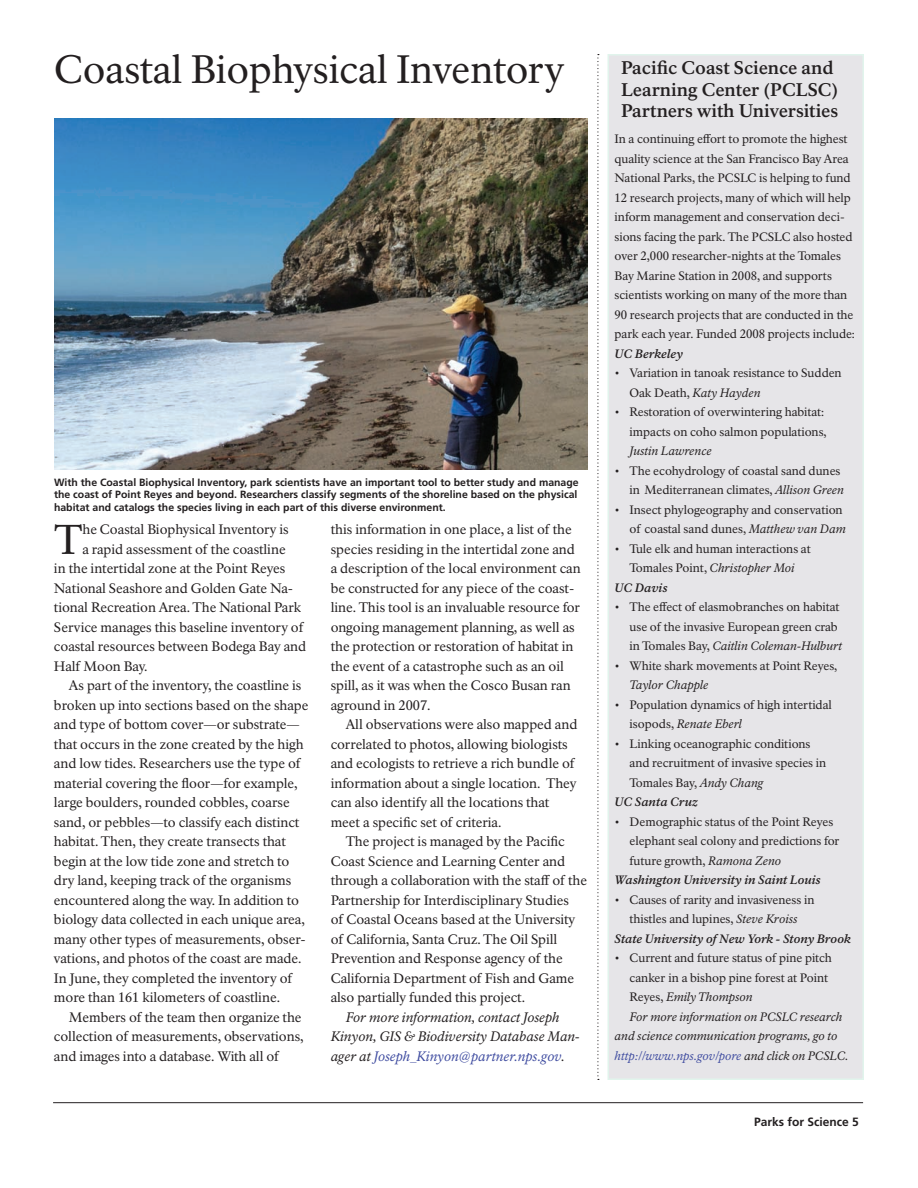
<style>
.page{position:relative;width:918px;height:1188px;background:#fff}
.page>*{position:absolute;margin:0;border:0;box-sizing:border-box;transform-origin:0 0}
.t1{font:40.95px "NPS Rawlinson OT";color:#231f20}
.t2{font:39px "NPS Rawlinson OT";letter-spacing:-.01em;color:#231f20}
.t3{font:700 18px/21.6px "NPS Rawlinson OT";color:#231f20}
.t4{font:13.5px/19.5px "NPS Rawlinson OT";letter-spacing:-.005em;color:#231f20}
.t5{font:italic 13.5px/19.5px "NPS Rawlinson OT";color:#231f20}
.t6{font:12px/19.5px "NPS Rawlinson OT";letter-spacing:-.005em;color:#231f20}
.t7{font:italic 12px "NPS Rawlinson OT";color:#231f20}
.t8{font:italic 700 12px "NPS Rawlinson OT";color:#231f20}
.t9{font:italic 12px "NPS Rawlinson OT";color:#3f4ca0}
.t10{font:700 12px "Frutiger LT Std";color:#231f20}
.t11{font:700 10.5px/12.6px "Frutiger LT Std";color:#231f20;text-align:justify}
.s1{color:#3f4ca0}
.s2{font-style:italic}
.s3{font-style:normal}
.s4{color:#231f20}
</style>
<div class="page">
<hr style="left:53px;top:1102px;width:810px;height:1px;background:#231f20">
<svg style="left:597px;top:54px;width:2px;height:1026px"></svg>
<div style="left:608px;top:54px;width:256px;height:1026px;background:#e6e5e8"></div>
<img style="left:54px;top:118px;width:533px;height:351px">
<h2 class="t2" style="left:54px;top:46px;width:512px">Coastal Biophysical Inventory</h2>
<p class="t11" style="left:54px;top:476px;width:526px">With the Coastal Biophysical Inventory, park scientists have an important tool to better study and manage the coast of Point Reyes and beyond. Researchers classify segments of the shoreline based on the physical habitat and catalogs the species living in each part of this diverse environment.</p>
<h1 class="t1" style="left:54px;top:515px;width:30px">T</h1>
<p class="t4" style="left:82px;top:520px;width:208px">he Coastal Biophysical Inventory is</p>
<p class="t4" style="left:82px;top:540px;width:205px">a rapid assessment of the coastline</p>
<p class="t4" style="left:54px;top:559px;width:233px">in the intertidal zone at the Point Reyes</p>
<p class="t4" style="left:54px;top:579px;width:241px">National Seashore and Golden Gate Na-</p>
<p class="t4" style="left:54px;top:598px;width:249px">tional Recreation Area. The National Park</p>
<p class="t4" style="left:54px;top:618px;width:251px">Service manages this baseline inventory of</p>
<p class="t4" style="left:54px;top:637px;width:254px">coastal resources between Bodega Bay and</p>
<p class="t4" style="left:54px;top:657px;width:95px">Half Moon Bay.</p>
<p class="t4" style="left:69px;top:676px;width:234px">As part of the inventory, the coastline is</p>
<p class="t4" style="left:54px;top:696px;width:256px">broken up into sections based on the shape</p>
<p class="t4" style="left:54px;top:715px;width:247px">and type of bottom cover—or substrate—</p>
<p class="t4" style="left:54px;top:735px;width:251px">that occurs in the zone created by the high</p>
<p class="t4" style="left:54px;top:754px;width:248px">and low tides. Researchers use the type of</p>
<p class="t4" style="left:54px;top:774px;width:245px">material covering the floor—for example,</p>
<p class="t4" style="left:54px;top:793px;width:237px">large boulders, rounded cobbles, coarse</p>
<p class="t4" style="left:54px;top:812px;width:247px">sand, or pebbles—to classify each distinct</p>
<p class="t4" style="left:54px;top:832px;width:233px">habitat. Then, they create transects that</p>
<p class="t4" style="left:54px;top:851px;width:237px">begin at the low tide zone and stretch to</p>
<p class="t4" style="left:54px;top:871px;width:239px">dry land, keeping track of the organisms</p>
<p class="t4" style="left:54px;top:890px;width:247px">encountered along the way. In addition to</p>
<p class="t4" style="left:54px;top:910px;width:252px">biology data collected in each unique area,</p>
<p class="t4" style="left:54px;top:929px;width:253px">many other types of measurements, obser-</p>
<p class="t4" style="left:54px;top:949px;width:249px">vations, and photos of the coast are made.</p>
<p class="t4" style="left:54px;top:968px;width:240px">In June, they completed the inventory of</p>
<p class="t4" style="left:54px;top:988px;width:228px">more than 161 kilometers of coastline.</p>
<p class="t4" style="left:69px;top:1007px;width:234px">Members of the team then organize the</p>
<p class="t4" style="left:54px;top:1027px;width:251px">collection of measurements, observations,</p>
<p class="t4" style="left:54px;top:1046px;width:226px">and images into a database. With all of</p>
<p class="t4" style="left:331px;top:520px;width:252px">this information in one place, a list of the species residing in the intertidal zone and a description of the local environment can be constructed for any piece of the coast&shy;line. This tool is an invaluable resource for ongoing management planning, as well as the protection or restoration of habitat in the event of a catastrophe such as an oil spill, as it was when the Cosco Busan ran aground in 2007.</p>
<p class="t4" style="left:331px;top:715px;width:248px;text-indent:15px">All observations were also mapped and correlated to photos, allowing biologists and ecologists to retrieve a rich bundle of information about a single location. They can also identify all the locations that meet a specific set of criteria.</p>
<p class="t4" style="left:331px;top:832px;width:258px;text-indent:15px">The project is managed by the Pacific Coast Science and Learning Center and through a collaboration with the staff of the Partnership for Interdisciplinary Studies<br>of Coastal Oceans based at the University of California, Santa Cruz. The Oil Spill Prevention and Response agency of the California Department of Fish and Game also partially funded this project.</p>
<p class="t5" style="left:331px;top:1007px;width:250px;text-indent:15px">For more information, contact Joseph<br>Kinyon, GIS &amp; Biodiversity Database Man&shy;ager at <span class="s1">Joseph_Kinyon@partner.nps.gov</span>.</p>
<h3 class="t3" style="left:621px;top:57px;width:219px">Pacific Coast Science and<br>Learning Center (PCLSC)<br>Partners with Universities</h3>
<p class="t6" style="left:615px;top:130px;width:242px">In a continuing effort to promote the highest quality science at the San Francisco Bay Area National Parks, the PCSLC is helping to fund 12 research projects, many of which will help inform management and conservation deci&shy;sions facing the park. The PCSLC also hosted over 2,000 researcher-nights at the Tomales Bay Marine Station in 2008, and supports scientists working on many of the more than 90 research projects that are conducted in the park each year. Funded 2008 projects include:</p>
<p class="t8" style="left:615px;top:347px;width:70px">UC Berkeley</p>
<p class="t6" style="left:630px;top:364px;width:214px;text-indent:-15px">• Variation in tanoak resistance to Sudden<br>Oak Death, <span class="s2">Katy Hayden</span></p>
<p class="t6" style="left:615px;top:403px;width:214px;text-align:right">• Restoration of overwintering habitat: impacts on coho salmon populations,</p>
<p class="t7" style="left:630px;top:444px;width:84px">Justin Lawrence</p>
<p class="t6" style="left:615px;top:461px;width:231px;text-align:right">• The ecohydrology of coastal sand dunes in Mediterranean climates, <span class="s2">Allison Green</span></p>
<p class="t6" style="left:615px;top:500px;width:233px;text-align:right">• Insect phylogeography and conservation of coastal sand dunes, <span class="s2">Matthew van Dam</span></p>
<p class="t6" style="left:615px;top:539px;width:198px">• Tule elk and human interactions at</p>
<p class="t7" style="left:630px;top:561px;width:167px"><span class="s3">Tomales Point,</span> Christopher Moi</p>
<p class="t8" style="left:615px;top:581px;width:55px">UC Davis</p>
<p class="t6" style="left:630px;top:598px;width:214px;text-indent:-15px">• The effect of elasmobranches on habitat use of the invasive European green crab in Tomales Bay, <span class="s2">Caitlin Coleman-Hulburt</span></p>
<p class="t6" style="left:615px;top:656px;width:224px">• White shark movements at Point Reyes,</p>
<p class="t7" style="left:630px;top:678px;width:81px">Taylor Chapple</p>
<p class="t6" style="left:630px;top:695px;width:204px;text-indent:-15px">• Population dynamics of high intertidal isopods, <span class="s2">Renate Eberl</span></p>
<p class="t6" style="left:615px;top:734px;width:198px">• Linking oceanographic conditions</p>
<p class="t6" style="left:630px;top:754px;width:198px">and recruitment of invasive species in</p>
<p class="t6" style="left:630px;top:773px;width:135px">Tomales Bay, <span class="s2">Andy Chang</span></p>
<p class="t8" style="left:615px;top:795px;width:85px">UC Santa Cruz</p>
<p class="t6" style="left:615px;top:812px;width:220px">• Demographic status of the Point Reyes</p>
<p class="t6" style="left:630px;top:832px;width:211px">elephant seal colony and predictions for</p>
<p class="t6" style="left:630px;top:851px;width:153px">future growth, <span class="s2">Ramona Zeno</span></p>
<p class="t8" style="left:615px;top:873px;width:208px">Washington University in Saint Louis</p>
<p class="t6" style="left:615px;top:890px;width:201px">• Causes of rarity and invasiveness in</p>
<p class="t6" style="left:630px;top:910px;width:169px">thistles and lupines, <span class="s2">Steve Kroiss</span></p>
<p class="t8" style="left:615px;top:932px;width:238px">State University of New York - Stony Brook</p>
<p class="t6" style="left:615px;top:949px;width:219px">• Current and future status of pine pitch</p>
<p class="t6" style="left:630px;top:968px;width:200px">canker in a bishop pine forest at Point</p>
<p class="t7" style="left:630px;top:990px;width:124px"><span class="s3">Reyes,</span> Emily Thompson</p>
<p class="t7" style="left:630px;top:1010px;width:214px">For more information on PCSLC research</p>
<p class="t7" style="left:615px;top:1029px;width:224px">and science communication programs, go to</p>
<p class="t9" style="left:615px;top:1049px;width:235px">http://www.nps.gov/pore <span class="s4">and click on PCSLC.</span></p>
<p class="t10" style="left:754px;top:1115px;width:106px">Parks for Science 5</p>
</div>
